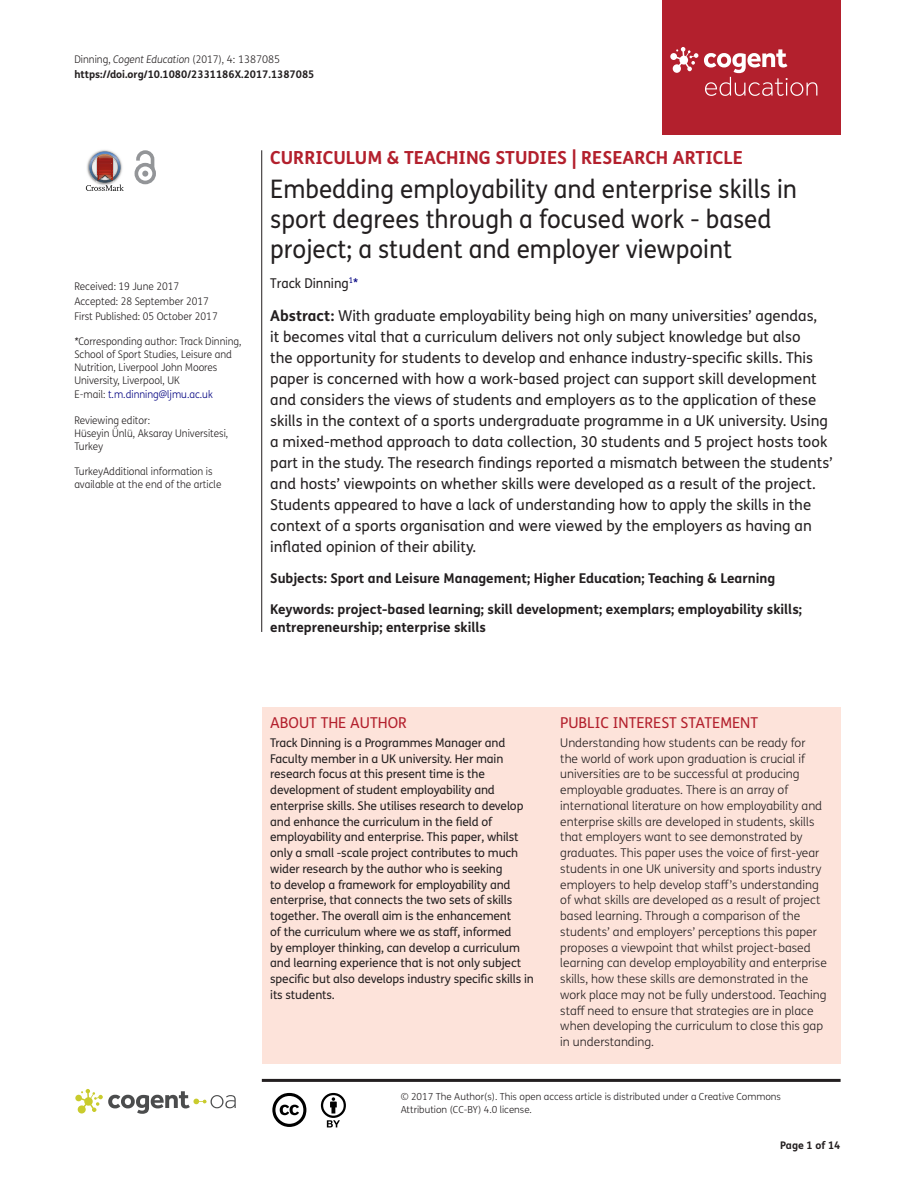
<style>
.page{position:relative;width:915px;height:1191px;background:#fff}
.page>*{position:absolute;margin:0;border:0;box-sizing:border-box;transform-origin:0 0}
.t1{font:25.5px/30px "FS Me Pro";color:#231f20;scale:.95 1}
.t2{font:700 18px "FS Me Pro";color:#b3202d}
.t3{font:15px/21px "FS Me Pro";color:#231f20}
.t4{font:15px "FS Me Pro";color:#b3202d}
.t5{font:700 13.5px/18px "FS Me Pro";color:#231f20}
.t6{font:13.5px "FS Me Pro";color:#231f20;scale:.95 1}
.t7{font:300 12px/15.8px "FS Me Pro";color:#231f20}
.t8{font:12px/15.8px "FS Me Pro";letter-spacing:-.01em;color:#231f20}
.t9{font:300 10.5px/12.8px "FS Me Pro";color:#231f20;scale:.95 1}
.t10{font:700 10.5px/15px "FS Me Pro";color:#231f20}
.t11{font:300 10.5px "FS Me Pro";color:#000080;scale:.95 1}
.t12{font:300 9.75px/12.8px "FS Me Pro";color:#231f20}
.s1{font-weight:300}
.s2{font-weight:300;font-style:italic}
.s3{font-weight:400;font-style:italic}
.s4{color:#231f20}
.s5{color:#000080}
.s6{font-weight:700}
</style>
<div class="page">
<div style="left:661px;top:0;width:179px;height:134px;background:#b3202d"></div>
<svg style="left:670px;top:47px;width:147px;height:49px"></svg>
<div style="left:261px;top:708px;width:579px;height:355px;background:#fde3da"></div>
<svg style="left:86px;top:151px;width:38px;height:40px"></svg>
<svg style="left:134px;top:150px;width:22px;height:34px"></svg>
<hr style="left:261px;top:150px;width:1px;height:482px;background:#231f20">
<hr style="left:262px;top:1078px;width:578px;height:3px;background:#231f20">
<svg style="left:75px;top:1089px;width:161px;height:24px"></svg>
<svg style="left:272px;top:1093px;width:34px;height:34px"></svg>
<svg style="left:321px;top:1093px;width:25px;height:34px"></svg>
<p class="t10" style="left:74px;top:51px;width:241px"><span class="s1">Dinning,</span> <span class="s2">Cogent Education</span> <span class="s1">(2017), 4: 1387085 </span>https://doi.org/10.1080/2331186X.2017.1387085</p>
<p class="t9" style="left:74px;top:279px;width:152px;line-height:14.9px">Received: 19 June 2017<br>Accepted: 28 September 2017<br>First Published: 05 October 2017</p>
<p class="t9" style="left:74px;top:335px;width:177px"><span class="s3">*</span>Corresponding author: Track Dinning, School of Sport Studies, Leisure and Nutrition, Liverpool John Moores University, Liverpool, UK</p>
<p class="t11" style="left:74px;top:387px;width:147px"><span class="s4">E-mail:</span> t.m.dinning@ljmu.ac.uk</p>
<p class="t9" style="left:74px;top:414px;width:163px">Reviewing editor:<br>Hüseyin Ünlü, Aksaray Universitesi,<br>Turkey</p>
<p class="t9" style="left:74px;top:465px;width:156px">TurkeyAdditional information is available at the end of the article</p>
<h2 class="t2" style="left:270px;top:143px;width:474px">CURRICULUM &amp; TEACHING STUDIES | RESEARCH ARTICLE</h2>
<h1 class="t1" style="left:270px;top:174px;width:556px">Embedding employability and enterprise skills in sport degrees through a focused work - based project; a student and employer viewpoint</h1>
<p class="t6" style="left:270px;top:273px;width:94px">Track Dinning<sup>1</sup><span class="s5">*</span></p>
<p class="t3" style="left:270px;top:305px;width:563px"><span class="s6">Abstract:</span> With graduate employability being high on many universities’ agendas,<br>it becomes vital that a curriculum delivers not only subject knowledge but also<br>the opportunity for students to develop and enhance industry-specific skills. This paper is concerned with how a work-based project can support skill development and considers the views of students and employers as to the application of these skills in the context of a sports undergraduate programme in a UK university. Using a mixed-method approach to data collection, 30 students and 5 project hosts took part in the study. The research findings reported a mismatch between the students’ and hosts’ viewpoints on whether skills were developed as a result of the project.<br>Students appeared to have a lack of understanding how to apply the skills in the context of a sports organisation and were viewed by the employers as having an inflated opinion of their ability.</p>
<p class="t5" style="left:270px;top:569px;width:506px">Subjects: Sport and Leisure Management; Higher Education; Teaching &amp; Learning</p>
<p class="t5" style="left:270px;top:599px;width:533px">Keywords: project-based learning; skill development; exemplars; employability skills; entrepreneurship; enterprise skills</p>
<p class="t4" style="left:270px;top:712px;width:138px">ABOUT THE AUTHOR</p>
<p class="t8" style="left:270px;top:734px;width:265px">Track Dinning is a Programmes Manager and Faculty member in a UK university. Her main research focus at this present time is the development of student employability and enterprise skills. She utilises research to develop and enhance the curriculum in the field of employability and enterprise. This paper, whilst only a small -scale project contributes to much wider research by the author who is seeking<br>to develop a framework for employability and enterprise, that connects the two sets of skills together. The overall aim is the enhancement<br>of the curriculum where we as staff, informed<br>by employer thinking, can develop a curriculum and learning experience that is not only subject specific but also develops industry specific skills in its students.</p>
<p class="t4" style="left:560px;top:712px;width:199px">PUBLIC INTEREST STATEMENT</p>
<p class="t7" style="left:560px;top:734px;width:268px">Understanding how students can be ready for<br>the world of work upon graduation is crucial if universities are to be successful at producing employable graduates. There is an array of international literature on how employability and enterprise skills are developed in students, skills that employers want to see demonstrated by graduates. This paper uses the voice of first-year students in one UK university and sports industry employers to help develop staff’s understanding of what skills are developed as a result of project based learning. Through a comparison of the students’ and employers’ perceptions this paper proposes a viewpoint that whilst project-based learning can develop employability and enterprise skills, how these skills are demonstrated in the work place may not be fully understood. Teaching staff need to ensure that strategies are in place when developing the curriculum to close this gap in understanding.</p>
<p class="t12" style="left:400px;top:1090px;width:381px">© 2017 The Author(s). This open access article is distributed under a Creative Commons<br>Attribution (CC-BY) 4.0 license.</p>
<p class="t10" style="left:780px;top:1137px;width:62px">Page 1 of 14</p>
</div>
